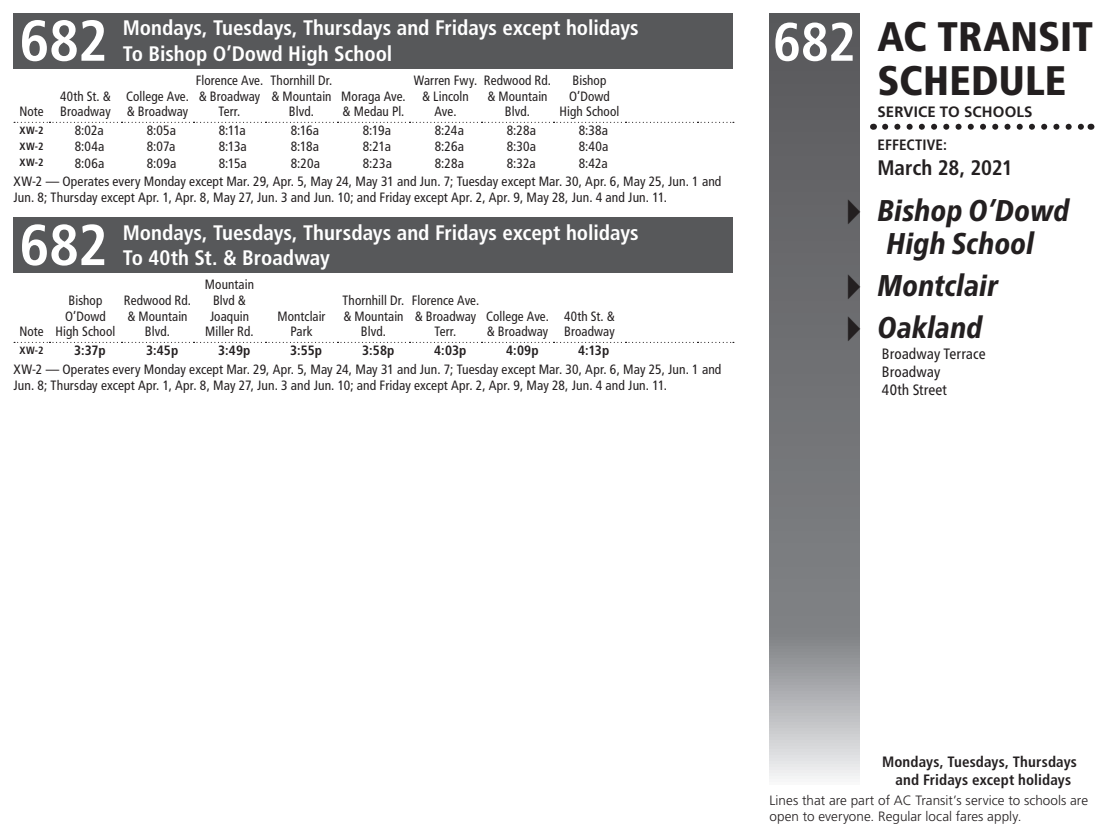
<style>
.page{position:relative;width:1107px;height:837px;background:#fff}
.page>*{position:absolute;margin:0;border:0;box-sizing:border-box;transform-origin:0 0}
.t1{font:700 condensed 57.6px "Frutiger LT Std";letter-spacing:-.015em;color:#fff}
.CoverLine3{font:700 condensed 54px "Frutiger LT Std";color:#fff}
.t2{font:900 condensed 41.25px/43.5px "Frutiger LT Std";color:#231f20}
.t3{font:italic 800 condensed 30px/33px "Frutiger Neue LTW1 G";color:#231f20;text-align:center}
.t4{font:700 condensed 21px/25.5px "Frutiger LT Std";color:#fff}
.t5{font:700 condensed 21px "Frutiger LT Std";letter-spacing:-.01em;color:#231f20}
.t6{font:700 condensed 15px/18px "Frutiger LT Std";letter-spacing:.01em;color:#231f20;text-align:center}
.t7{font:condensed 15px/18px "Frutiger Neue LTW1 G";letter-spacing:.005em;color:#231f20}
.t8{font:700 15px "Frutiger LT Std";letter-spacing:.01em;color:#231f20}
.t9{font:condensed 13.5px/15.8px "Frutiger LT Std";letter-spacing:.005em;color:#231f20;text-align:center}
.t10{font:300 13.5px/15.8px "Frutiger LT Std";color:#231f20}
.t11{font:700 condensed 13.5px "Frutiger LT Std";letter-spacing:.01em;color:#231f20}
.t12{font:700 condensed 10.5px "Frutiger LT Std";letter-spacing:.05em;color:#231f20}
.s1{font-family:"Lucida Grande";font-weight:400;font-style:normal;font-stretch:normal;font-size:42px}
</style>
<div class="page">
<svg style="left:770px;top:14px;width:90px;height:765px;background:#7a7b7e"></svg>
<svg style="left:885px;top:124px;width:199px;height:6px"></svg>
<div style="left:14px;top:14px;width:720px;height:55px;background:#57585a"></div>
<svg style="left:14px;top:122px;width:720px;height:1px"></svg>
<div style="left:14px;top:218px;width:720px;height:55px;background:#57585a"></div>
<svg style="left:14px;top:342px;width:720px;height:1px"></svg>
<h1 class="t1" style="left:20px;top:7px;width:90px">682</h1>
<h3 class="t4" style="left:123px;top:15px;width:517px">Mondays, Tuesdays, Thursdays and Fridays except holidays<br>To Bishop O’Dowd High School</h3>
<p class="t9" style="left:19px;top:104px;width:26px">Note</p>
<p class="t9" style="left:60px;top:88px;width:52px;text-align:left">40th St. &amp;<br>Broadway</p>
<p class="t9" style="left:126px;top:88px;width:64px;text-align:left">College Ave. &amp; Broadway</p>
<p class="t9" style="left:196px;top:72px;width:69px">Florence Ave. &amp; Broadway<br>Terr.</p>
<p class="t9" style="left:271px;top:72px;width:63px">Thornhill Dr. &amp; Mountain<br>Blvd.</p>
<p class="t9" style="left:341px;top:88px;width:66px;text-align:left">Moraga Ave. &amp; Medau Pl.</p>
<p class="t9" style="left:414px;top:72px;width:65px">Warren Fwy. &amp; Lincoln<br>Ave.</p>
<p class="t9" style="left:484px;top:72px;width:69px">Redwood Rd. &amp; Mountain<br>Blvd.</p>
<p class="t9" style="left:560px;top:72px;width:61px">Bishop<br>O’Dowd<br>High School</p>
<p class="t12" style="left:20px;top:124px;width:25px">XW-2</p>
<p class="t9" style="left:75px;top:123px;width:31px">8:02a</p>
<p class="t9" style="left:147px;top:123px;width:31px">8:05a</p>
<p class="t9" style="left:219px;top:123px;width:29px">8:11a</p>
<p class="t9" style="left:291px;top:123px;width:30px">8:16a</p>
<p class="t9" style="left:363px;top:123px;width:30px">8:19a</p>
<p class="t9" style="left:435px;top:123px;width:31px">8:24a</p>
<p class="t9" style="left:507px;top:123px;width:31px">8:28a</p>
<p class="t9" style="left:579px;top:123px;width:31px">8:38a</p>
<p class="t12" style="left:20px;top:140px;width:25px">XW-2</p>
<p class="t9" style="left:75px;top:139px;width:31px">8:04a</p>
<p class="t9" style="left:147px;top:139px;width:30px">8:07a</p>
<p class="t9" style="left:219px;top:139px;width:30px">8:13a</p>
<p class="t9" style="left:291px;top:139px;width:30px">8:18a</p>
<p class="t9" style="left:363px;top:139px;width:30px">8:21a</p>
<p class="t9" style="left:435px;top:139px;width:31px">8:26a</p>
<p class="t9" style="left:507px;top:139px;width:31px">8:30a</p>
<p class="t9" style="left:579px;top:139px;width:31px">8:40a</p>
<p class="t12" style="left:20px;top:157px;width:25px">XW-2</p>
<p class="t9" style="left:75px;top:155px;width:31px">8:06a</p>
<p class="t9" style="left:147px;top:155px;width:31px">8:09a</p>
<p class="t9" style="left:219px;top:155px;width:30px">8:15a</p>
<p class="t9" style="left:291px;top:155px;width:31px">8:20a</p>
<p class="t9" style="left:363px;top:155px;width:31px">8:23a</p>
<p class="t9" style="left:435px;top:155px;width:31px">8:28a</p>
<p class="t9" style="left:507px;top:155px;width:30px">8:32a</p>
<p class="t9" style="left:14px;top:154px;width:709px;line-height:18.8px;text-align:left;text-indent:565px">8:42a<br>XW-2 — Operates every Monday except Mar. 29, Apr. 5, May 24, May 31 and Jun. 7; Tuesday except Mar. 30, Apr. 6, May 25, Jun. 1 and</p>
<p class="t9" style="left:14px;top:190px;width:655px">Jun. 8; Thursday except Apr. 1, Apr. 8, May 27, Jun. 3 and Jun. 10; and Friday except Apr. 2, Apr. 9, May 28, Jun. 4 and Jun. 11.</p>
<h1 class="t1" style="left:20px;top:211px;width:90px">682</h1>
<h3 class="t4" style="left:123px;top:220px;width:517px">Mondays, Tuesdays, Thursdays and Fridays except holidays<br>To 40th St. &amp; Broadway</h3>
<p class="t9" style="left:19px;top:324px;width:26px">Note</p>
<p class="t9" style="left:56px;top:292px;width:61px">Bishop<br>O’Dowd<br>High School</p>
<p class="t9" style="left:124px;top:292px;width:69px">Redwood Rd. &amp; Mountain<br>Blvd.</p>
<p class="t9" style="left:205px;top:277px;width:51px">Mountain<br>Blvd &amp;<br>Joaquin<br>Miller Rd.</p>
<p class="t9" style="left:277px;top:308px;width:50px">Montclair<br>Park</p>
<p class="t9" style="left:343px;top:292px;width:63px">Thornhill Dr. &amp; Mountain<br>Blvd.</p>
<p class="t9" style="left:412px;top:292px;width:69px">Florence Ave. &amp; Broadway<br>Terr.</p>
<p class="t9" style="left:486px;top:308px;width:64px;text-align:left">College Ave. &amp; Broadway</p>
<p class="t9" style="left:564px;top:308px;width:52px;text-align:left">40th St. &amp;<br>Broadway</p>
<p class="t12" style="left:20px;top:344px;width:25px">XW-2</p>
<p class="t11" style="left:74px;top:343px;width:33px">3:37p</p>
<p class="t11" style="left:146px;top:343px;width:34px">3:45p</p>
<p class="t11" style="left:218px;top:343px;width:34px">3:49p</p>
<p class="t11" style="left:290px;top:343px;width:33px">3:55p</p>
<p class="t11" style="left:362px;top:343px;width:34px">3:58p</p>
<p class="t11" style="left:434px;top:343px;width:34px">4:03p</p>
<p class="t11" style="left:506px;top:343px;width:34px">4:09p</p>
<p class="t11" style="left:578px;top:343px;width:33px">4:13p</p>
<p class="t9" style="left:14px;top:362px;width:709px;text-align:left">XW-2 — Operates every Monday except Mar. 29, Apr. 5, May 24, May 31 and Jun. 7; Tuesday except Mar. 30, Apr. 6, May 25, Jun. 1 and<br>Jun. 8; Thursday except Apr. 1, Apr. 8, May 27, Jun. 3 and Jun. 10; and Friday except Apr. 2, Apr. 9, May 28, Jun. 4 and Jun. 11.</p>
<p class="CoverLine3" style="left:773px;top:10px;width:84px">682</p>
<h3 class="t2" style="left:878px;top:15px;width:217px">AC TRANSIT<br>SCHEDULE</h3>
<p class="t8" style="left:878px;top:103px;width:157px">SERVICE TO SCHOOLS</p>
<p class="t6" style="left:878px;top:136px;width:71px">EFFECTIVE:</p>
<h3 class="t5" style="left:878px;top:155px;width:137px">March 28, 2021</h3>
<p class="t3" style="left:841px;top:191px;width:230px"><span class="s1">▸</span> Bishop O’Dowd<br>High School</p>
<p class="t3" style="left:841px;top:262px;width:159px;line-height:42px;text-align:left"><span class="s1">▸</span> Montclair <span class="s1">▸</span> Oakland</p>
<p class="t7" style="left:882px;top:343px;width:105px">Broadway Terrace<br>Broadway<br>40th Street</p>
<p class="t6" style="left:882px;top:752px;width:197px">Mondays, Tuesdays, Thursdays and Fridays except holidays</p>
<p class="t10" style="left:770px;top:792px;width:320px">Lines that are part of AC Transit’s service to schools are open to everyone. Regular local fares apply.</p>
</div>
